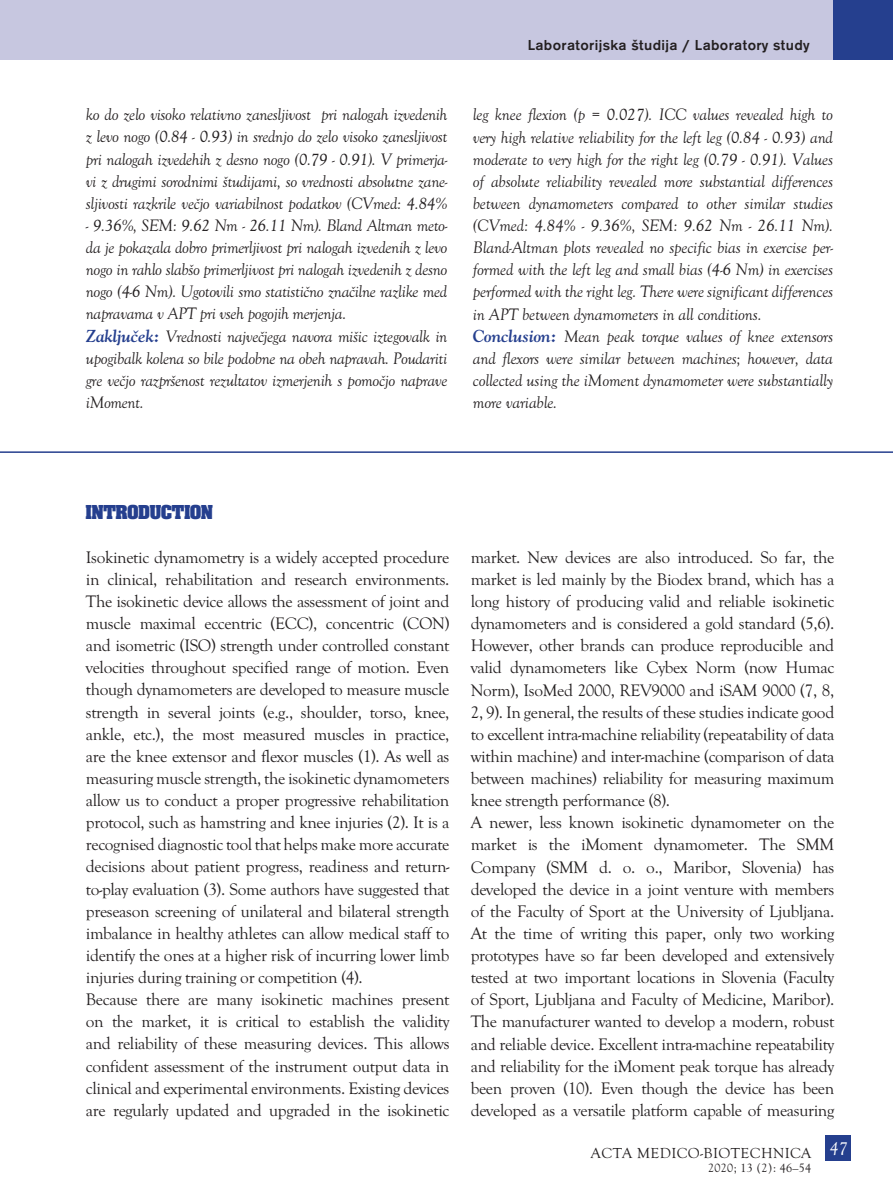
<style>
.page{position:relative;width:893px;height:1191px;background:#fff}
.page>*{position:absolute;margin:0;border:0;box-sizing:border-box;transform-origin:0 0}
.t1{font:700 21px "Aachen PCE";color:#253f8e}
.t2{font:italic 18px "Goudy Old Sty TCE";color:#fff}
.t3{font:17.25px/22px "Goudy Old Sty TCE";letter-spacing:-.02em;color:#231f20}
.t4{font:italic 17.25px/22px "Goudy Old Sty TCE";letter-spacing:-.01em;color:#231f20}
.t5{font:500 15px "Accius TCE";letter-spacing:.025em;color:#231f20}
.t6{font:15px "Goudy Old Sty TCE";letter-spacing:.025em;color:#231f20}
.t7{font:12px "MM Goudy";letter-spacing:.025em;color:#231f20}
.s1{font-family:"MM Goudy";font-weight:700;color:#253f8e}
</style>
<div class="page">
<div style="left:825px;top:1135px;width:26px;height:26px;background:#253f8e"></div>
<div style="left:0;top:0;width:833px;height:60px;background:#c7c7e0"></div>
<div style="left:833px;top:0;width:60px;height:60px;background:#253f8e"></div>
<hr style="left:0;top:451px;width:893px;height:2px;background:#253f8e">
<p class="t4" style="left:86px;top:104px;width:363px;text-align:justify">ko do zelo visoko relativno zanesljivost pri nalogah izvedenih z levo nogo (0.84 - 0.93) in srednjo do zelo visoko zanesljivost pri nalogah izvedehih z desno nogo (0.79 - 0.91). V primerja&shy;vi z drugimi sorodnimi študijami, so vrednosti absolutne zane&shy;sljivosti razkrile večjo variabilnost podatkov (CVmed: 4.84%</p>
<p class="t4" style="left:86px;top:214px;width:363px">- 9.36%, SEM: 9.62 Nm - 26.11 Nm). Bland Altman meto&shy;da je pokazala dobro primerljivost pri nalogah izvedenih z levo nogo in rahlo slabšo primerljivost pri nalogah izvedenih z desno nogo (4-6 Nm). Ugotovili smo statistično značilne razlike med napravama v APT pri vseh pogojih merjenja.<br><span class="s1">Zaklju~ek:</span> Vrednosti največjega navora mišic iztegovalk in upogibalk kolena so bile podobne na obeh napravah. Poudariti gre večjo razpršenost rezultatov izmerjenih s pomočjo naprave iMoment.</p>
<p class="t5" style="left:528px;top:36px;width:283px">Laboratorijska študija / Laboratory study</p>
<p class="t4" style="left:473px;top:104px;width:362px">leg knee flexion (p = 0.027). ICC values revealed high to very high relative reliability for the left leg (0.84 - 0.93) and moderate to very high for the right leg (0.79 - 0.91). Values of absolute reliability revealed more substantial differences between dynamometers compared to other similar studies (CVmed: 4.84% - 9.36%, SEM: 9.62 Nm - 26.11 Nm).<br>Bland-Altman plots revealed no specific bias in exercise per&shy;formed with the left leg and small bias (4-6 Nm) in exercises performed with the right leg. There were significant differences in APT between dynamometers in all conditions.<br><span class="s1">Conclusion:</span> Mean peak torque values of knee extensors and flexors were similar between machines; however, data collected using the iMoment dynamometer were substantially more variable.</p>
<p class="t1" style="left:86px;top:501px;width:128px">INTRODUCTION</p>
<p class="t3" style="left:86px;top:546px;width:365px">Isokinetic dynamometry is a widely accepted procedure in clinical, rehabilitation and research environments.<br>The isokinetic device allows the assessment of joint and muscle maximal eccentric (ECC), concentric (CON) and isometric (ISO) strength under controlled constant velocities throughout specified range of motion. Even though dynamometers are developed to measure muscle strength in several joints (e.g., shoulder, torso, knee, ankle, etc.), the most measured muscles in practice, are the knee extensor and flexor muscles (1). As well as measuring muscle strength, the isokinetic dynamometers allow us to conduct a proper progressive rehabilitation protocol, such as hamstring and knee injuries (2). It is a recognised diagnostic tool that helps make more accurate decisions about patient progress, readiness and return&shy;to-play evaluation (3). Some authors have suggested that preseason screening of unilateral and bilateral strength imbalance in healthy athletes can allow medical staff to identify the ones at a higher risk of incurring lower limb injuries during training or competition (4).<br>Because there are many isokinetic machines present on the market, it is critical to establish the validity and reliability of these measuring devices. This allows confident assessment of the instrument output data in clinical and experimental environments. Existing devices are regularly updated and upgraded in the isokinetic</p>
<p class="t3" style="left:471px;top:546px;width:365px">market. New devices are also introduced. So far, the market is led mainly by the Biodex brand, which has a long history of producing valid and reliable isokinetic dynamometers and is considered a gold standard (5,6).<br>However, other brands can produce reproducible and valid dynamometers like Cybex Norm (now Humac Norm), IsoMed 2000, REV9000 and iSAM 9000 (7, 8, 2, 9). In general, the results of these studies indicate good to excellent intra-machine reliability (repeatability of data within machine) and inter-machine (comparison of data between machines) reliability for measuring maximum knee strength performance (8).<br>A newer, less known isokinetic dynamometer on the market is the iMoment dynamometer. The SMM Company (SMM d. o. o., Maribor, Slovenia) has developed the device in a joint venture with members of the Faculty of Sport at the University of Ljubljana.<br>At the time of writing this paper, only two working prototypes have so far been developed and extensively tested at two important locations in Slovenia (Faculty of Sport, Ljubljana and Faculty of Medicine, Maribor).<br>The manufacturer wanted to develop a modern, robust and reliable device. Excellent intra-machine repeatability and reliability for the iMoment peak torque has already been proven (10). Even though the device has been developed as a versatile platform capable of measuring</p>
<p class="t6" style="left:591px;top:1144px;width:222px">ACTA MEDICO-BIOTECHNICA</p>
<p class="t7" style="left:708px;top:1160px;width:105px">2020; 13 (2): 46–54</p>
<p class="t2" style="left:829px;top:1138px;width:19px">47</p>
</div>
